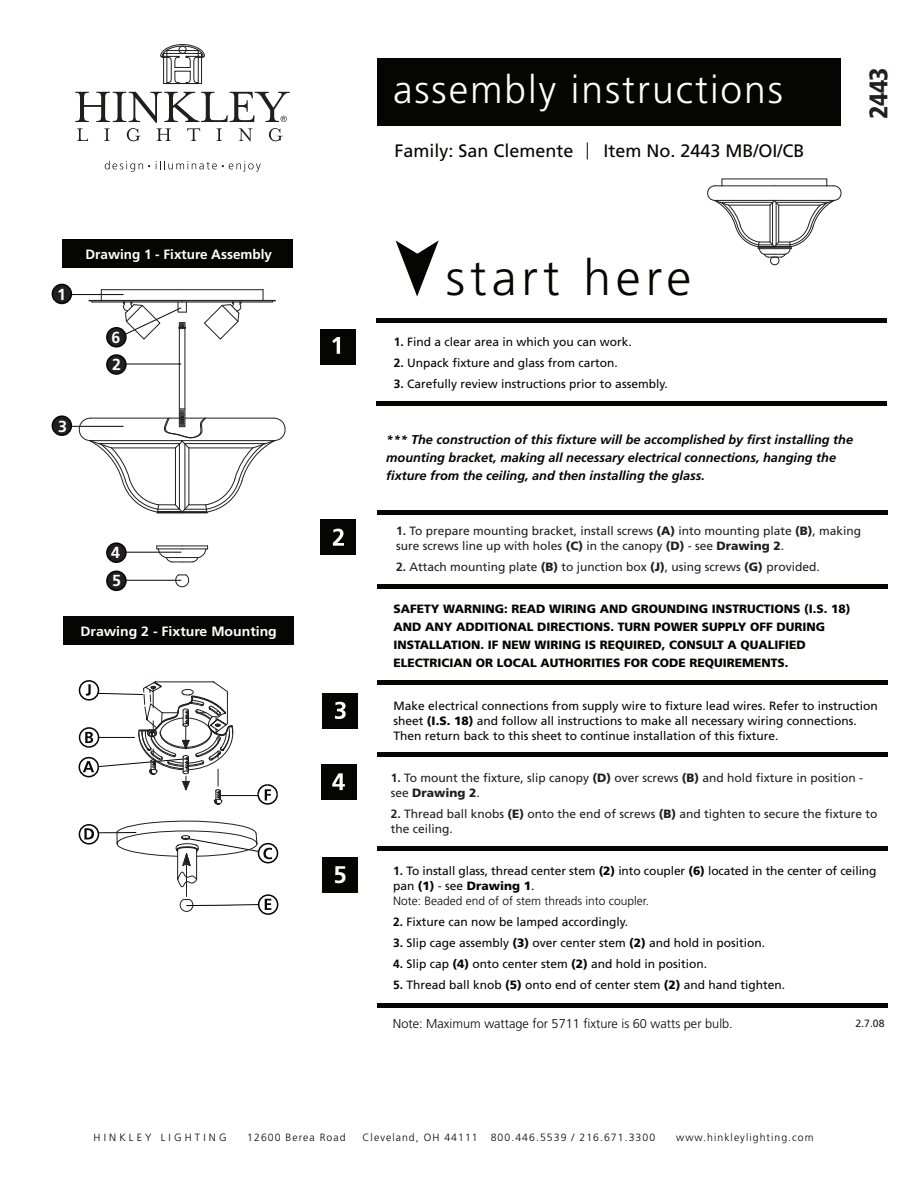
<style>
.page{position:relative;width:918px;height:1188px;background:#fff}
.page>*{position:absolute;margin:0;border:0;box-sizing:border-box;transform-origin:0 0}
.t1{font:300 49.65px "Frutiger LT Std";letter-spacing:.1em;color:#050504}
.t2{font:300 39px "Frutiger LT Std";letter-spacing:.05em;color:#fff}
.t3{font:900 condensed 25.5px "Frutiger LT Std";color:#231f20}
.t4{font:700 24px "Frutiger LT Std";color:#fff}
.t5{font:18px "Frutiger LT Std";color:#050504}
.t6{font:700 16.05px/26.8px "Frutiger LT Std";color:#fff}
.t7{font:700 13.5px "Frutiger LT Std";color:#fff;scale:1.04 1}
.t8{font:700 13.5px "Frutiger LT Std";color:#fff}
.t9{font:italic 700 12.75px/18px "Frutiger LT Std";color:#050504}
.t10{font:300 12.75px "Frutiger LT Std";color:#050504}
.t11{font:12px/15px "Frutiger LT Std";color:#050504}
.t12{font:12px/15px "Frutiger LT Std";color:#231f20}
.t13{font:900 12px/18px "Frutiger LT Std";color:#050504}
.t14{font:300 10.5px "Frutiger LT Std";letter-spacing:.1em;color:#050504}
.t15{font:300 10.5px "Frutiger LT Std";letter-spacing:.3em;color:#050504}
.t16{font:10.5px "Frutiger LT Std";color:#231f20}
.s1{font-weight:700}
.s2{font-weight:900}
.s3{font-weight:300}
</style>
<div class="page">
<div style="left:377px;top:58px;width:463px;height:68px;background:#050504"></div>
<svg style="left:105px;top:161px;width:45px;height:11px"></svg>
<svg style="left:156px;top:161px;width:105px;height:11px"></svg>
<svg style="left:160px;top:44px;width:45px;height:40px"></svg>
<svg style="left:75px;top:92px;width:215px;height:49px"></svg>
<svg style="left:396px;top:240px;width:43px;height:57px"></svg>
<div style="left:321px;top:329px;width:35px;height:36px;background:#050504"></div>
<svg style="left:332px;top:337px;width:8px;height:17px"></svg>
<div style="left:321px;top:520px;width:35px;height:35px;background:#050504"></div>
<svg style="left:333px;top:529px;width:11px;height:17px"></svg>
<div style="left:377px;top:318px;width:510px;height:5px;background:#050504"></div>
<div style="left:377px;top:401px;width:510px;height:5px;background:#050504"></div>
<div style="left:377px;top:510px;width:510px;height:5px;background:#050504"></div>
<div style="left:377px;top:752px;width:510px;height:5px;background:#050504"></div>
<div style="left:377px;top:846px;width:510px;height:5px;background:#050504"></div>
<div style="left:377px;top:1003px;width:511px;height:5px;background:#050504"></div>
<svg style="left:587px;top:142px;width:1px;height:17px"></svg>
<div style="left:63px;top:617px;width:230px;height:28px;background:#050604"></div>
<div style="left:79px;top:727px;width:20px;height:21px;border:2px solid #050605;border-radius:50%"></div>
<div style="left:79px;top:824px;width:20px;height:21px;border:2px solid #050605;border-radius:50%"></div>
<div style="left:79px;top:680px;width:20px;height:21px;border:2px solid #050605;border-radius:50%"></div>
<div style="left:79px;top:757px;width:20px;height:20px;border:2px solid #050605;border-radius:50%"></div>
<div style="left:258px;top:894px;width:20px;height:21px;border:2px solid #050605;border-radius:50%"></div>
<div style="left:52px;top:284px;width:19px;height:19px;background:#231f20;border-radius:50%"></div>
<div style="left:52px;top:284px;width:20px;height:20px;border:2px solid #050605;border-radius:50%"></div>
<div style="left:63px;top:239px;width:230px;height:28px;background:#050604"></div>
<hr style="left:71px;top:294px;width:53px;height:1px;background:#050605">
<div style="left:52px;top:416px;width:19px;height:19px;background:#231f20;border-radius:50%"></div>
<div style="left:52px;top:415px;width:20px;height:21px;border:2px solid #050605;border-radius:50%"></div>
<hr style="left:71px;top:426px;width:53px;height:1px;background:#050605">
<div style="left:377px;top:584px;width:511px;height:5px;background:#050504"></div>
<div style="left:377px;top:680px;width:511px;height:5px;background:#050504"></div>
<div style="left:322px;top:693px;width:36px;height:35px;background:#050504"></div>
<svg style="left:335px;top:702px;width:11px;height:17px"></svg>
<div style="left:321px;top:764px;width:36px;height:36px;background:#050504"></div>
<svg style="left:332px;top:773px;width:13px;height:17px"></svg>
<div style="left:322px;top:857px;width:36px;height:35px;background:#050504"></div>
<svg style="left:83px;top:681px;width:196px;height:232px"></svg>
<svg style="left:707px;top:185px;width:135px;height:80px"></svg>
<svg style="left:75px;top:289px;width:211px;height:298px"></svg>
<hr style="left:126px;top:364px;width:55px;height:1px;background:#050605">
<div style="left:107px;top:543px;width:19px;height:19px;background:#231f20;border-radius:50%"></div>
<div style="left:106px;top:542px;width:21px;height:21px;border:2px solid #050605;border-radius:50%"></div>
<hr style="left:126px;top:552px;width:55px;height:1px;background:#050605">
<div style="left:107px;top:571px;width:19px;height:19px;background:#231f20;border-radius:50%"></div>
<div style="left:106px;top:571px;width:21px;height:20px;border:2px solid #050605;border-radius:50%"></div>
<hr style="left:126px;top:580px;width:55px;height:1px;background:#050605">
<h3 class="t6" style="left:57px;top:281px;width:10px">1</h3>
<h3 class="t6" style="left:58px;top:413px;width:10px">3</h3>
<p class="t8" style="left:86px;top:246px;width:188px">Drawing 1 - Fixture Assembly</p>
<h3 class="t6" style="left:112px;top:324px;width:11px">6<br>2</h3>
<h3 class="t6" style="left:111px;top:538px;width:11px;line-height:28.3px">4<br>5</h3>
<p class="t7" style="left:80px;top:623px;width:190px">Drawing 2 - Fixture Mounting</p>
<h3 class="t4" style="left:333px;top:860px;width:15px">5</h3>
<h2 class="t2" style="left:393px;top:68px;width:392px">assembly instructions</h2>
<h3 class="t5" style="left:394px;top:140px;width:181px">Family: San Clemente</h3>
<h3 class="t5" style="left:603px;top:140px;width:203px">Item No. 2443 MB/OI/CB</h3>
<h3 class="t3" style="left:863px;top:119px;width:53px;rotate:-90deg">2443</h3>
<h1 class="t1" style="left:446px;top:250px;width:247px">start here</h1>
<p class="t11" style="left:394px;top:334px;width:240px"><span class="s1">1.</span> Find a clear area in which you can work.</p>
<p class="t11" style="left:394px;top:355px;width:226px"><span class="s1">2.</span> Unpack fixture and glass from carton.</p>
<p class="t11" style="left:394px;top:376px;width:275px"><span class="s1">3.</span> Carefully review instructions prior to assembly.</p>
<p class="t9" style="left:386px;top:431px;width:468px">*** The construction of this fixture will be accomplished by first installing the mounting bracket, making all necessary electrical connections, hanging the fixture from the ceiling, and then installing the glass.</p>
<p class="t12" style="left:396px;top:524px;width:467px"><span class="s1">1.</span> To prepare mounting bracket, install screws <span class="s2">(A)</span> into mounting plate <span class="s2">(B)</span>, making sure screws line up with holes <span class="s2">(C)</span> in the canopy <span class="s2">(D)</span> - see <span class="s2">Drawing 2</span>.</p>
<p class="t12" style="left:396px;top:560px;width:425px"><span class="s1">2.</span> Attach mounting plate <span class="s2">(B)</span> to junction box <span class="s2">(J)</span>, using screws <span class="s2">(G)</span> provided.</p>
<p class="t13" style="left:393px;top:600px;width:459px">SAFETY WARNING: READ WIRING AND GROUNDING INSTRUCTIONS (I.S. 18)<br>AND ANY ADDITIONAL DIRECTIONS. TURN POWER SUPPLY OFF DURING INSTALLATION. IF NEW WIRING IS REQUIRED, CONSULT A QUALIFIED ELECTRICIAN OR LOCAL AUTHORITIES FOR CODE REQUIREMENTS.</p>
<p class="t11" style="left:394px;top:698px;width:486px">Make electrical connections from supply wire to fixture lead wires. Refer to instruction sheet <span class="s2">(I.S. 18)</span> and follow all instructions to make all necessary wiring connections.<br>Then return back to this sheet to continue installation of this fixture.</p>
<p class="t12" style="left:391px;top:771px;width:474px"><span class="s1">1.</span> To mount the fixture, slip canopy <span class="s2">(D)</span> over screws <span class="s2">(B)</span> and hold fixture in position - see <span class="s2">Drawing 2</span>.</p>
<p class="t12" style="left:391px;top:807px;width:488px"><span class="s1">2.</span> Thread ball knobs <span class="s2">(E)</span> onto the end of screws <span class="s2">(B)</span> and tighten to secure the fixture to the ceiling.</p>
<p class="t11" style="left:393px;top:863px;width:485px"><span class="s1">1.</span> To install glass, thread center stem <span class="s2">(2)</span> into coupler <span class="s2">(6)</span> located in the center of ceiling pan <span class="s2">(1)</span> - see <span class="s2">Drawing 1</span>.<br><span class="s3">Note: Beaded end of of stem threads into coupler.</span></p>
<p class="t11" style="left:393px;top:914px;width:237px"><span class="s1">2.</span> Fixture can now be lamped accordingly.</p>
<p class="t11" style="left:393px;top:935px;width:374px"><span class="s1">3.</span> Slip cage assembly <span class="s2">(3)</span> over center stem <span class="s2">(2)</span> and hold in position.</p>
<p class="t11" style="left:393px;top:956px;width:316px"><span class="s1">4.</span> Slip cap <span class="s2">(4)</span> onto center stem <span class="s2">(2)</span> and hold in position.</p>
<p class="t11" style="left:393px;top:977px;width:394px"><span class="s1">5.</span> Thread ball knob <span class="s2">(5)</span> onto end of center stem <span class="s2">(2)</span> and hand tighten.</p>
<p class="t10" style="left:393px;top:1017px;width:341px">Note: Maximum wattage for 5711 fixture is 60 watts per bulb.</p>
<p class="t16" style="left:855px;top:1017px;width:31px">2.7.08</p>
<p class="t15" style="left:94px;top:1131px;width:134px">HINKLEY LIGHTING</p>
<p class="t14" style="left:247px;top:1131px;width:100px">12600 Berea Road</p>
<p class="t14" style="left:363px;top:1131px;width:294px">Cleveland, OH 44111 800.446.5539 / 216.671.3300</p>
<p class="t14" style="left:676px;top:1131px;width:139px">www.hinkleylighting.com</p>
</div>
